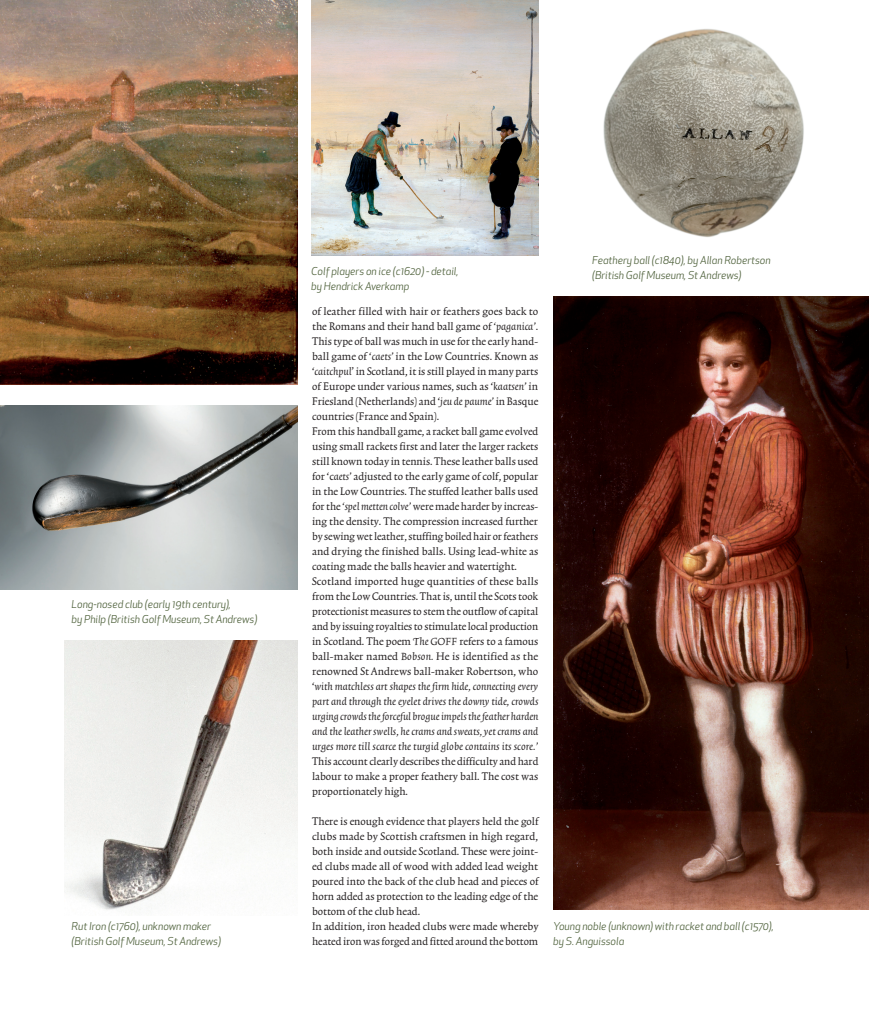
<style>
.page{position:relative;width:869px;height:1028px;background:#fff}
.page>*{position:absolute;margin:0;border:0;box-sizing:border-box;transform-origin:0 0}
.t1{font:13px/15px "Trinite No 1 Rom Con";color:#231f20}
.t2{font:italic 13px/15px "Trinite No 1";letter-spacing:.005em;color:#231f20;text-align:justify}
.t3{font:italic 10.62px/15px "Apex New";letter-spacing:-.005em;color:#52643f}
.s1{font-family:"Trinite No 1";font-style:italic}
.s2{font-family:"Trinite No 1 Rom Con";font-style:normal}
</style>
<div class="page">
<img style="left:0;top:0;width:298px;height:384px">
<img style="left:0;top:405px;width:298px;height:184px">
<img style="left:64px;top:640px;width:234px;height:270px">
<img style="left:311px;top:0;width:227px;height:255px">
<img style="left:603px;top:29px;width:201px;height:208px">
<img style="left:553px;top:297px;width:315px;height:612px">
<p class="t3" style="left:72px;top:597px;width:187px">Long-nosed club (early 19th century),<br>by Philp (British Golf Museum, St Andrews)</p>
<p class="t3" style="left:72px;top:919px;width:151px">Rut Iron (c1760), unknown maker (British Golf Museum, St Andrews)</p>
<p class="t3" style="left:311px;top:263px;width:149px">Colf players on ice (c1620) - detail, by Hendrick Averkamp</p>
<p class="t3" style="left:592px;top:253px;width:180px">Feathery ball (c1840), by Allan Robertson (British Golf Museum, St Andrews)</p>
<p class="t1" style="left:312px;top:305px;width:228px">of leather filled with hair or feathers goes back to the Romans and their hand ball game of <span class="s1">‘paganica’</span>.<br>This type of ball was much in use for the early hand&shy;ball game of ‘<span class="s1">caets’</span> in the Low Countries. Known as ‘<span class="s1">caitchpul</span>’ in Scotland, it is still played in many parts of Europe under various names, such as ‘<span class="s1">kaatsen’</span> in Friesland (Netherlands) and ‘<span class="s1">jeu de paume’</span> in Basque countries (France and Spain).<br>From this handball game, a racket ball game evolved using small rackets first and later the larger rackets still known today in tennis. These leather balls used for ‘c<span class="s1">aets’</span> adjusted to the early game of colf, popular in the Low Countries. The stuffed leather balls used for the <span class="s1">‘spel metten colve’</span> were made harder by increas&shy;ing the density. The compression increased further by sewing wet leather, stuffing boiled hair or feathers and drying the finished balls. Using lead-white as coating made the balls heavier and watertight.<br>Scotland imported huge quantities of these balls from the Low Countries. That is, until the Scots took protectionist measures to stem the outflow of capital and by issuing royalties to stimulate local production in Scotland. The poem <span class="s1">The GOFF</span> refers to a famous ball-maker named <span class="s1">Bobson.</span> He is identified as the renowned St Andrews ball-maker Robertson, who</p>
<p class="t2" style="left:312px;top:680px;width:228px"><span class="s2">‘</span>with matchless art shapes the firm hide, connecting every part and through the eyelet drives the downy tide, crowds urging crowds the forceful brogue impels the feather harden and the leather swells, he crams and sweats, yet crams and urges more till scarce the turgid globe contains its score.’</p>
<p class="t1" style="left:312px;top:755px;width:228px;text-align:justify">This account clearly describes the difficulty and hard labour to make a proper feathery ball. The cost was proportionately high.</p>
<p class="t1" style="left:312px;top:815px;width:228px">There is enough evidence that players held the golf clubs made by Scottish craftsmen in high regard, both inside and outside Scotland. These were joint&shy;ed clubs made all of wood with added lead weight poured into the back of the club head and pieces of horn added as protection to the leading edge of the bottom of the club head.<br>In addition, iron headed clubs were made whereby heated iron was forged and fitted around the bottom</p>
<p class="t3" style="left:553px;top:919px;width:222px">Young noble (unknown) with racket and ball (c1570), by S. Anguissola</p>
</div>
